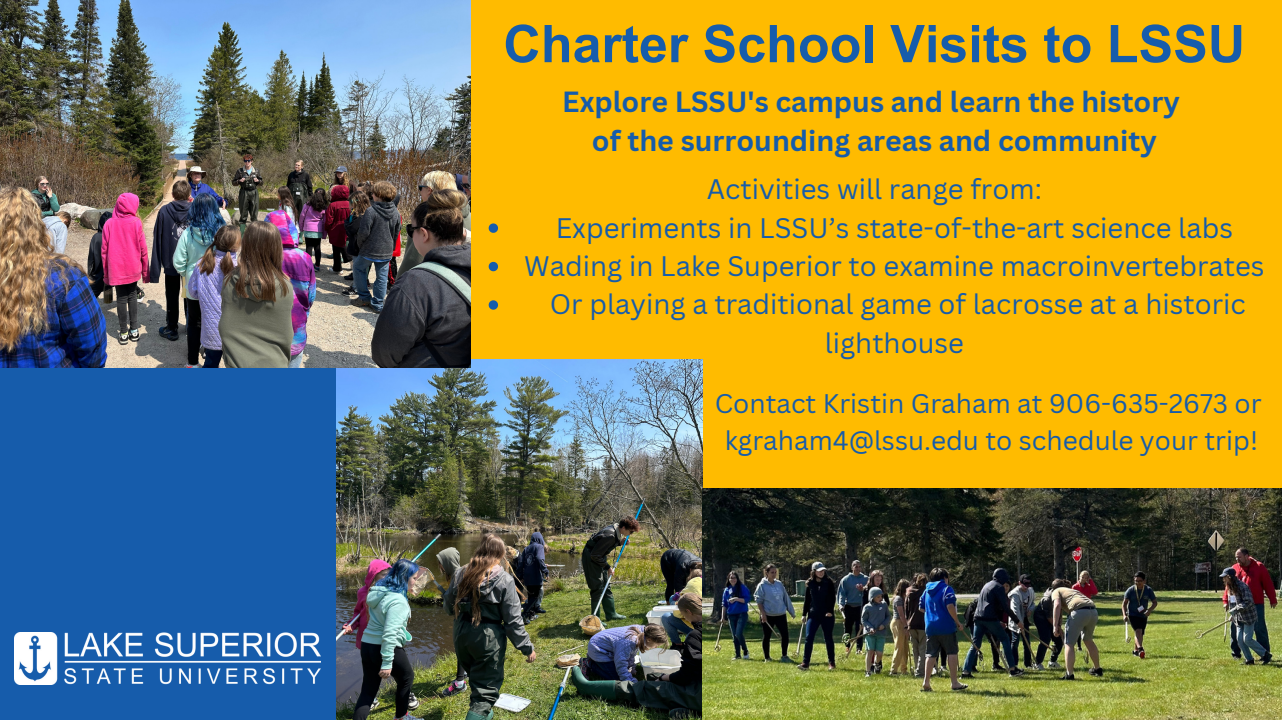
<style>
.page{position:relative;width:1282px;height:720px;background:#fff}
.page>*{position:absolute;margin:0;border:0;box-sizing:border-box;transform-origin:0 0}
.t1{font:700 51.88px "Arial MT Pro";color:#165cab}
.t2{font:700 28.38px "Canva Sans";color:#165cab}
.t3{font:27.5px/38.4px "Canva Sans";color:#165cab;text-align:center}
.t4{font:26.25px "Canva Sans";color:#165cab}
</style>
<div class="page">
<div style="left:704px;top:0;width:577px;height:720px;background:#fb0"></div>
<div style="left:336px;top:0;width:366px;height:360px;background:#fb0"></div>
<div style="left:0;top:360px;width:336px;height:360px;background:#165cab"></div>
<img style="left:336px;top:360px;width:366px;height:360px">
<img style="left:702px;top:489px;width:579px;height:231px">
<img style="left:14px;top:633px;width:306px;height:51px">
<img style="left:0;top:0;width:470px;height:367px">
<svg style="left:488px;top:223px;width:10px;height:10px"></svg>
<svg style="left:488px;top:262px;width:10px;height:9px"></svg>
<svg style="left:488px;top:300px;width:10px;height:10px"></svg>
<p class="t1" style="left:503px;top:25px;width:743px">Charter School Visits to LSSU</p>
<p class="t2" style="left:562px;top:82px;width:619px">Explore LSSU's campus and learn the history</p>
<p class="t2" style="left:592px;top:121px;width:566px">of the surrounding areas and community</p>
<p class="t3" style="left:706px;top:169px;width:336px">Activities will range from:</p>
<p class="t3" style="left:555px;top:208px;width:679px">Experiments in LSSU’s state-of-the-art science labs</p>
<p class="t3" style="left:524px;top:246px;width:742px">Wading in Lake Superior to examine macroinvertebrates</p>
<p class="t3" style="left:549px;top:285px;width:697px">Or playing a traditional game of lacrosse at a historic lighthouse</p>
<p class="t4" style="left:714px;top:385px;width:548px">Contact Kristin Graham at 906-635-2673 or</p>
<p class="t4" style="left:724px;top:421px;width:535px">kgraham4@lssu.edu to schedule your trip!</p>
</div>
